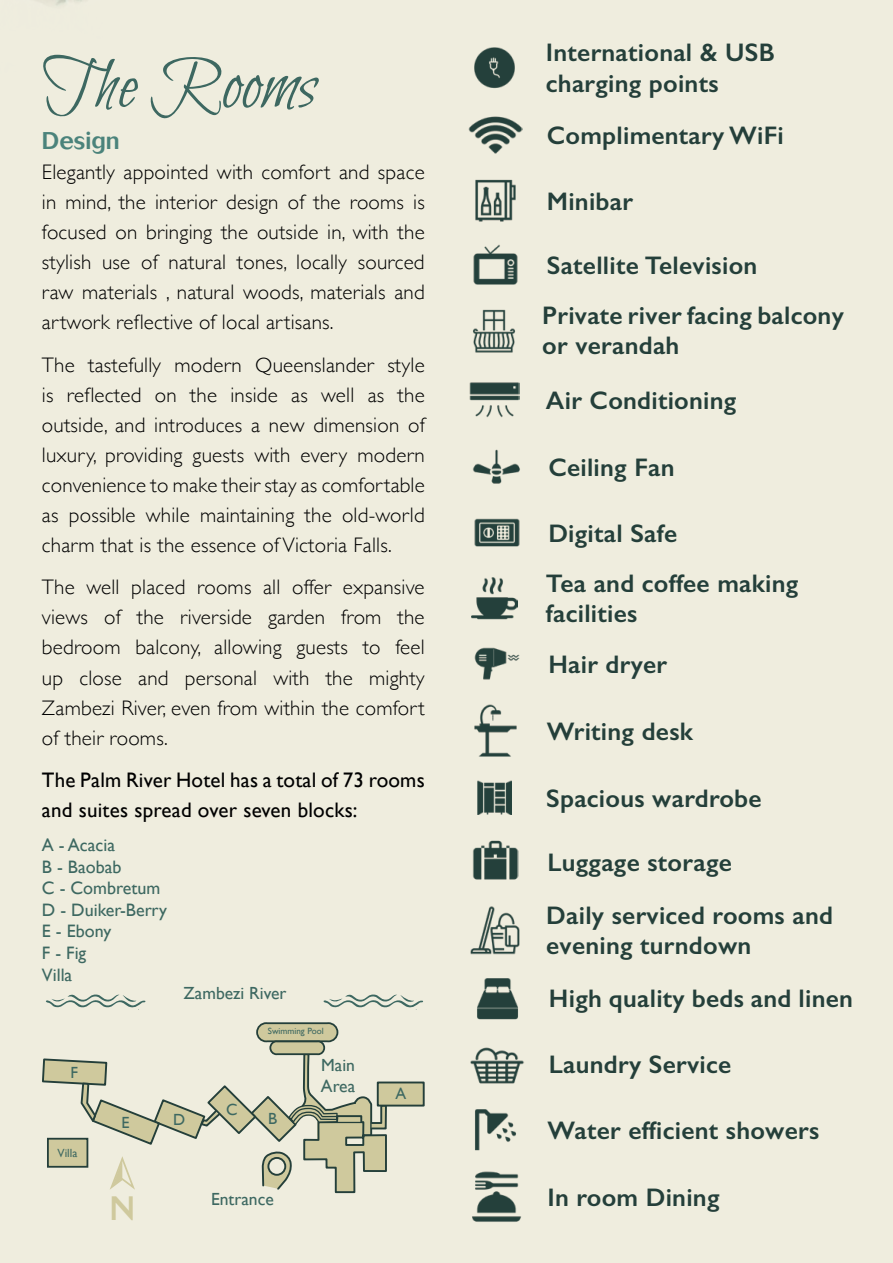
<style>
.page{position:relative;width:893px;height:1263px;background:#efedde}
.page>*{position:absolute;margin:0;border:0;box-sizing:border-box;transform-origin:0 0}
.t1{font:75px "Bilbo Swash Caps";color:#3d6861}
.t2{font:500 33.6px "Cosmos";color:#cfc99d}
.t3{font:600 25.5px/30.6px "Gill Sans";letter-spacing:.01em;color:#243f3a}
.t4{font:500 24px "Cosmos";color:#4b837b}
.t5{font:300 21px/30px "Gill Sans";letter-spacing:.01em;color:#000;text-align:justify}
.t6{font:21px/30px "Gill Sans";letter-spacing:.01em;color:#000}
.t7{font:18px/21.6px "Gill Sans";color:#3d6861}
.t8{font:17.55px/21.1px "Gill Sans";color:#3d6861}
.t9{font:16.2px "Gill Sans";color:#3d6861}
.t10{font:11.85px "Gill Sans";color:#3d6861}
.t11{font:9px "Gill Sans";color:#3d6861}
</style>
<div class="page">
<div style="left:0;top:0;width:130px;height:132px;background:#efedde"></div>
<img style="left:471px;top:575px;width:46px;height:46px">
<img style="left:473px;top:838px;width:46px;height:47px">
<img style="left:471px;top:44px;width:46px;height:47px">
<img style="left:474px;top:975px;width:46px;height:46px">
<img style="left:477px;top:780px;width:35px;height:35px">
<img style="left:473px;top:1106px;width:46px;height:47px">
<img style="left:474px;top:640px;width:46px;height:46px">
<img style="left:469px;top:704px;width:53px;height:53px">
<img style="left:471px;top:308px;width:46px;height:46px">
<img style="left:472px;top:177px;width:47px;height:46px">
<img style="left:472px;top:241px;width:47px;height:46px">
<img style="left:474px;top:509px;width:46px;height:47px">
<img style="left:472px;top:442px;width:50px;height:50px">
<img style="left:469px;top:374px;width:50px;height:50px">
<img style="left:469px;top:111px;width:53px;height:47px">
<img style="left:470px;top:1042px;width:54px;height:43px">
<img style="left:469px;top:1170px;width:53px;height:53px">
<img style="left:467px;top:902px;width:55px;height:55px">
<svg style="left:423px;top:1081px;width:2px;height:25px"></svg>
<svg style="left:41px;top:994px;width:382px;height:269px;background:#e0dfcd"></svg>
<h1 class="t1" style="left:42px;top:43px;width:276px">The Rooms</h1>
<p class="t4" style="left:42px;top:127px;width:79px">Design</p>
<p class="t5" style="left:42px;top:156px;width:384px">Elegantly appointed with comfort and space in mind, the interior design of the rooms is focused on bringing the outside in, with the stylish use of natural tones, locally sourced raw materials , natural woods, materials and artwork reflective of local artisans.</p>
<p class="t5" style="left:42px;top:349px;width:384px">The tastefully modern Queenslander style is reflected on the inside as well as the outside, and introduces a new dimension of luxury, providing guests with every modern convenience to make their stay as comfortable as possible while maintaining the old-world charm that is the essence of Victoria Falls.</p>
<p class="t5" style="left:42px;top:572px;width:384px">The well placed rooms all offer expansive views of the riverside garden from the bedroom balcony, allowing guests to feel up close and personal with the mighty Zambezi River, even from within the comfort of their rooms.</p>
<p class="t6" style="left:42px;top:765px;width:384px">The Palm River Hotel has a total of 73 rooms and suites spread over seven blocks:</p>
<p class="t7" style="left:42px;top:834px;width:127px">A - Acacia<br>B - Baobab<br>C - Combretum<br>D - Duiker-Berry<br>E - Ebony<br>F - Fig<br>Villa</p>
<p class="t9" style="left:70px;top:1062px;width:9px">F</p>
<p class="t8" style="left:184px;top:982px;width:104px">Zambezi River</p>
<p class="t11" style="left:268px;top:1025px;width:57px">Swimming Pool</p>
<p class="t8" style="left:321px;top:1055px;width:36px">Main<br>Area</p>
<p class="t10" style="left:58px;top:1146px;width:21px">Villa</p>
<p class="t9" style="left:122px;top:1113px;width:10px">E</p>
<p class="t9" style="left:173px;top:1110px;width:14px">D</p>
<h2 class="t2" style="left:110px;top:1189px;width:27px">N</h2>
<p class="t9" style="left:226px;top:1100px;width:13px">C</p>
<p class="t9" style="left:268px;top:1109px;width:11px">B</p>
<p class="t8" style="left:211px;top:1188px;width:64px">Entrance</p>
<p class="t9" style="left:395px;top:1084px;width:12px">A</p>
<p class="t3" style="left:546px;top:37px;width:230px">International &amp; USB charging points</p>
<p class="t3" style="left:547px;top:120px;width:239px">Complimentary WiFi</p>
<p class="t3" style="left:547px;top:185px;width:88px">Minibar</p>
<p class="t3" style="left:547px;top:249px;width:212px">Satellite Television</p>
<p class="t3" style="left:542px;top:299px;width:303px">Private river facing balcony or verandah</p>
<p class="t3" style="left:546px;top:384px;width:192px">Air Conditioning</p>
<p class="t3" style="left:548px;top:452px;width:128px">Ceiling Fan</p>
<p class="t3" style="left:548px;top:518px;width:130px">Digital Safe</p>
<p class="t3" style="left:546px;top:568px;width:254px">Tea and coffee making facilities</p>
<p class="t3" style="left:548px;top:648px;width:120px">Hair dryer</p>
<p class="t3" style="left:547px;top:715px;width:148px">Writing desk</p>
<p class="t3" style="left:546px;top:783px;width:217px">Spacious wardrobe</p>
<p class="t3" style="left:547px;top:847px;width:186px">Luggage storage</p>
<p class="t3" style="left:546px;top:900px;width:288px">Daily serviced rooms and evening turndown</p>
<p class="t3" style="left:549px;top:983px;width:305px">High quality beds and linen</p>
<p class="t3" style="left:549px;top:1049px;width:184px">Laundry Service</p>
<p class="t3" style="left:547px;top:1115px;width:273px">Water efficient showers</p>
<p class="t3" style="left:547px;top:1182px;width:174px">In room Dining</p>
</div>
